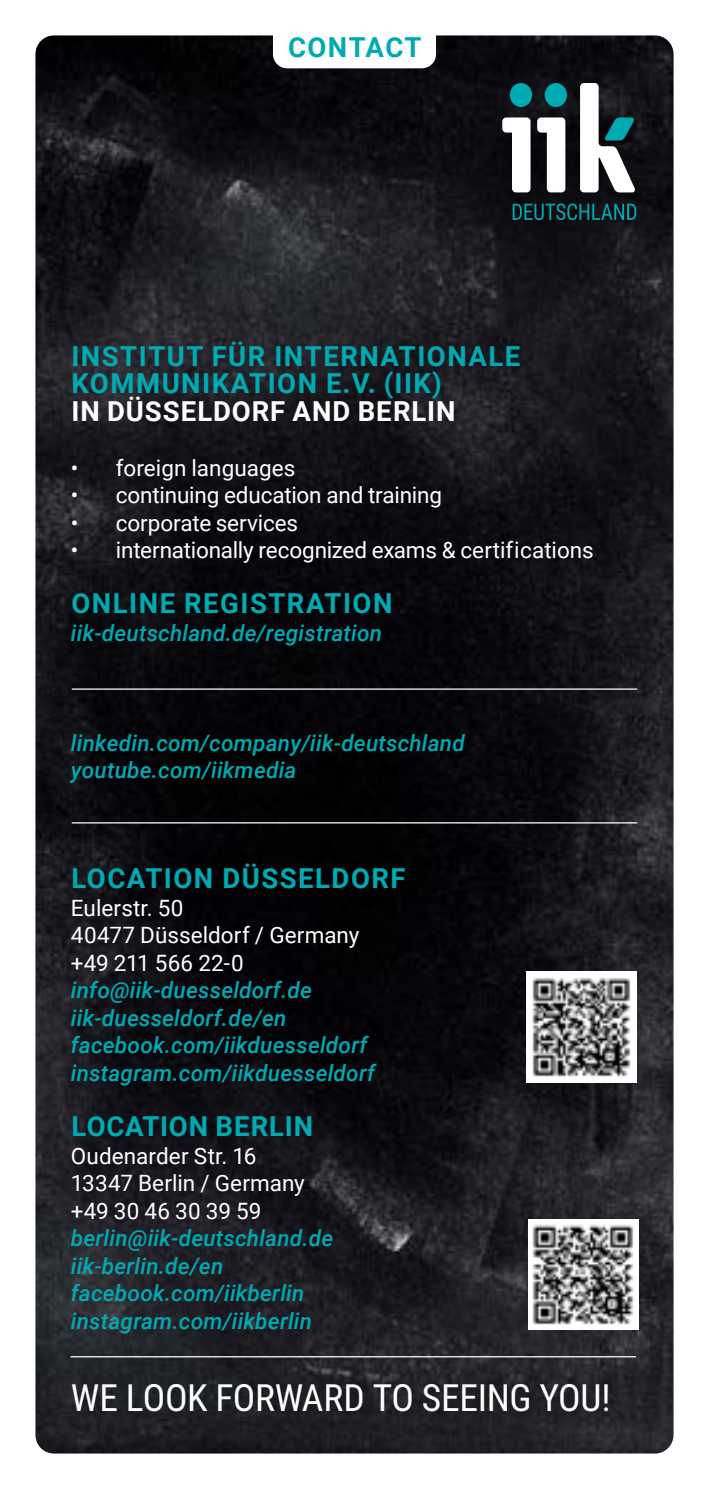
<style>
.page{position:relative;width:709px;height:1489px;background:#fff}
.page>*{position:absolute;margin:0;border:0;box-sizing:border-box;transform-origin:0 0}
.t1{font:37.5px "Roboto Condensed";letter-spacing:-.01em;color:#fff}
.t2{font:700 27.5px/27.5px "Roboto";letter-spacing:.055em;color:#00aab3}
.t3{font:700 27.5px "Roboto";letter-spacing:.035em;color:#fff}
.t4{font:700 27.5px "Roboto";letter-spacing:.03em;color:#00aab3}
.t5{font:italic 500 22.5px/27.5px "Roboto";letter-spacing:.01em;color:#00aab3}
.t6{font:22.5px/27.5px "Roboto";letter-spacing:-.005em;color:#fff}
</style>
<div class="page">
<img style="left:35px;top:35px;width:638px;height:1418px">
<img style="left:526px;top:971px;width:110px;height:110px">
<div style="left:273px;top:11px;width:163px;height:57px;background:#fff;border-radius:14px"></div>
<hr style="left:71px;top:1355px;width:564px;height:2px;background:#fff">
<img style="left:528px;top:1219px;width:110px;height:110px">
<hr style="left:72px;top:688px;width:565px;height:1px;background:#fff">
<svg style="left:502px;top:117px;width:28px;height:75px"></svg>
<svg style="left:537px;top:117px;width:28px;height:75px"></svg>
<div style="left:510px;top:83px;width:22px;height:24px;background:#00aab3;border-radius:50%"></div>
<div style="left:544px;top:83px;width:23px;height:24px;background:#00aab3;border-radius:50%"></div>
<svg style="left:580px;top:83px;width:55px;height:109px"></svg>
<svg style="left:512px;top:203px;width:124px;height:17px"></svg>
<hr style="left:72px;top:822px;width:565px;height:1px;background:#fff">
<p class="t2" style="left:288px;top:32px;width:135px">CONTACT</p>
<p class="t2" style="left:71px;top:341px;width:450px">INSTITUT FÜR INTERNATIONALE<br>KOMMUNIKATION E.V. (IIK)</p>
<p class="t3" style="left:71px;top:391px;width:385px">IN DÜSSELDORF AND BERLIN</p>
<p class="t6" style="left:71px;top:453px;width:226px">• foreign languages</p>
<p class="t6" style="left:71px;top:480px;width:372px">• continuing education and training</p>
<p class="t6" style="left:71px;top:508px;width:229px">• corporate services</p>
<p class="t6" style="left:71px;top:535px;width:524px">• internationally recognized exams &amp; certifications</p>
<p class="t2" style="left:71px;top:588px;width:322px">ONLINE REGISTRATION</p>
<p class="t5" style="left:71px;top:618px;width:312px">iik-deutschland.de/registration</p>
<p class="t5" style="left:71px;top:728px;width:395px">linkedin.com/company/iik-deutschland youtube.com/iikmedia</p>
<p class="t2" style="left:71px;top:863px;width:336px">LOCATION DÜSSELDORF</p>
<p class="t6" style="left:71px;top:893px;width:290px">Eulerstr. 50<br>40477 Düsseldorf / Germany +49 211 566 22-0</p>
<p class="t5" style="left:71px;top:975px;width:306px">info@iik-duesseldorf.de iik-duesseldorf.de/en facebook.com/iikduesseldorf instagram.com/iikduesseldorf</p>
<p class="t4" style="left:71px;top:1106px;width:243px">LOCATION BERLIN</p>
<p class="t6" style="left:71px;top:1140px;width:235px">Oudenarder Str. 16<br>13347 Berlin / Germany +49 30 46 30 39 59</p>
<p class="t5" style="left:71px;top:1223px;width:264px">berlin@iik-deutschland.de iik-berlin.de/en facebook.com/iikberlin instagram.com/iikberlin</p>
<h1 class="t1" style="left:71px;top:1371px;width:541px">WE LOOK FORWARD TO SEEING YOU!</h1>
</div>
